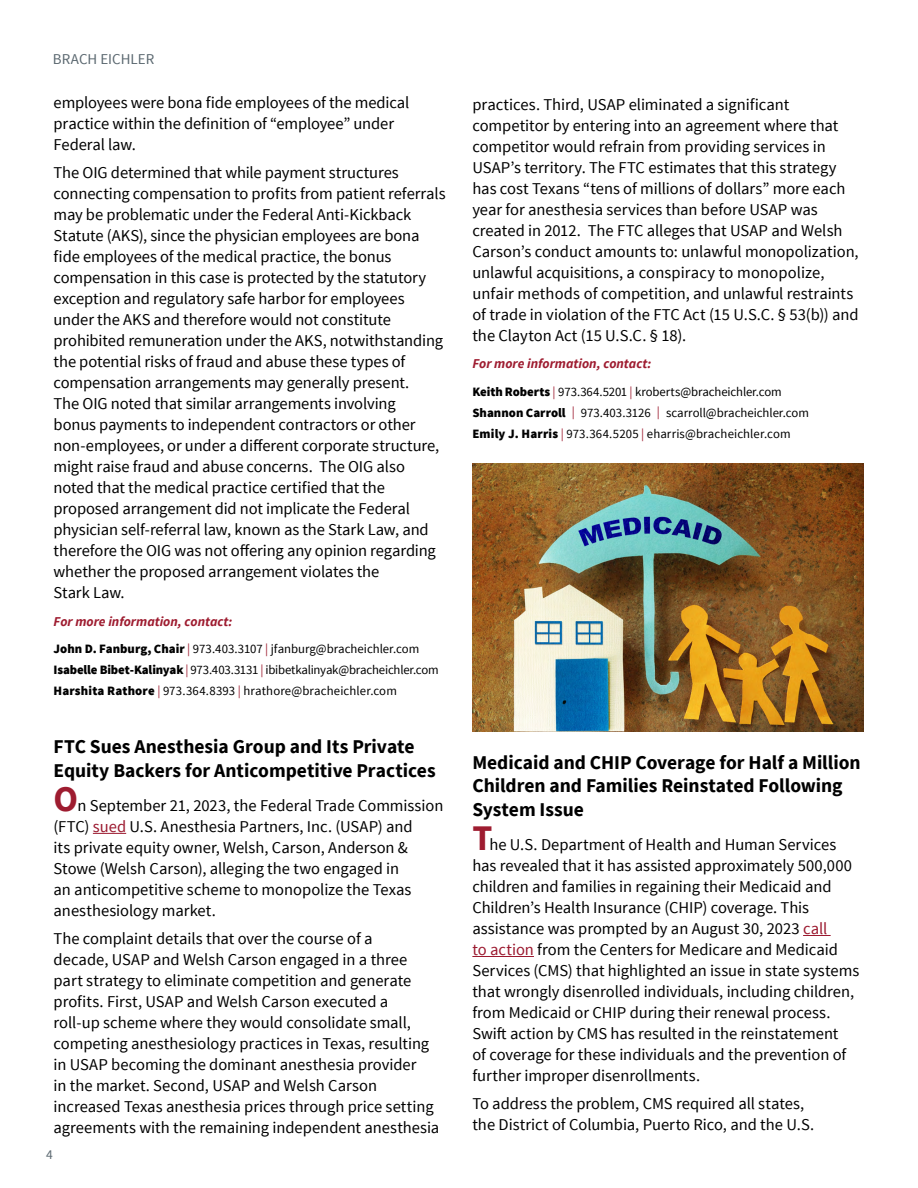
<style>
.page{position:relative;width:918px;height:1188px;background:#fff}
.page>*{position:absolute;margin:0;border:0;box-sizing:border-box;transform-origin:0 0}
.t1{font:700 19.5px/23.4px "Source Sans Pro";color:#000}
.t2{font:16.5px/21px "Source Sans Pro";letter-spacing:-.005em;color:#000}
.t3{font:15px "Source Sans Pro";color:#5b6870}
.t4{font:italic 700 13.5px "Source Sans Pro";color:#9e1c30}
.t5{font:13.5px "Source Sans Pro";color:#5b6870}
.t6{font:12.75px/21px "Source Sans Pro";color:#000}
.s1{font-weight:900}
.s2{color:#9e1c30}
.s3{font-weight:700;font-size:36px;color:#9e1c30}
.s4{color:#9b192f}
</style>
<div class="page">
<hr style="left:93px;top:833px;width:33px;height:1px;background:#9b192f">
<svg style="left:803px;top:935px;width:28px;height:1px"></svg>
<hr style="left:472px;top:956px;width:62px;height:1px;background:#9b192f">
<img style="left:473px;top:464px;width:391px;height:268px">
<p class="t3" style="left:53px;top:49px;width:103px">BRACH EICHLER</p>
<p class="t2" style="left:54px;top:92px;width:357px">employees were bona fide employees of the medical practice within the definition of “employee” under<br>Federal law.</p>
<p class="t2" style="left:54px;top:162px;width:394px">The OIG determined that while payment structures connecting compensation to profits from patient referrals may be problematic under the Federal Anti-Kickback Statute (AKS), since the physician employees are bona fide employees of the medical practice, the bonus compensation in this case is protected by the statutory exception and regulatory safe harbor for employees under the AKS and therefore would not constitute prohibited remuneration under the AKS, notwithstanding the potential risks of fraud and abuse these types of compensation arrangements may generally present.<br>The OIG noted that similar arrangements involving<br>bonus payments to independent contractors or other non-employees, or under a different corporate structure, might raise fraud and abuse concerns. The OIG also noted that the medical practice certified that the proposed arrangement did not implicate the Federal physician self-referral law, known as the Stark Law, and therefore the OIG was not offering any opinion regarding whether the proposed arrangement violates the<br>Stark Law.</p>
<p class="t4" style="left:54px;top:612px;width:180px">For more information, contact:</p>
<p class="t6" style="left:54px;top:639px;width:387px"><span class="s1">John D. Fanburg, Chair</span> <span class="s2">|</span> 973.403.3107 <span class="s2">|</span> jfanburg@bracheichler.com<br><span class="s1">Isabelle Bibet-Kalinyak</span> <span class="s2">|</span> 973.403.3131 <span class="s2">|</span> ibibetkalinyak@bracheichler.com<br><span class="s1">Harshita Rathore</span> <span class="s2">|</span> 973.364.8393 <span class="s2">|</span> hrathore@bracheichler.com</p>
<p class="t1" style="left:54px;top:735px;width:384px">FTC Sues Anesthesia Group and Its Private<br>Equity Backers for Anticompetitive Practices</p>
<p class="t2" style="left:54px;top:795px;width:391px"><span class="s3">O</span>n September 21, 2023, the Federal Trade Commission (FTC) <span class="s4">sued</span> U.S. Anesthesia Partners, Inc. (USAP) and<br>its private equity owner, Welsh, Carson, Anderson &amp; Stowe (Welsh Carson), alleging the two engaged in<br>an anticompetitive scheme to monopolize the Texas anesthesiology market.</p>
<p class="t2" style="left:54px;top:928px;width:387px">The complaint details that over the course of a<br>decade, USAP and Welsh Carson engaged in a three part strategy to eliminate competition and generate profits. First, USAP and Welsh Carson executed a<br>roll-up scheme where they would consolidate small, competing anesthesiology practices in Texas, resulting in USAP becoming the dominant anesthesia provider<br>in the market. Second, USAP and Welsh Carson increased Texas anesthesia prices through price setting agreements with the remaining independent anesthesia</p>
<p class="t5" style="left:46px;top:1146px;width:8px">4</p>
<p class="t2" style="left:472px;top:94px;width:388px">practices. Third, USAP eliminated a significant competitor by entering into an agreement where that competitor would refrain from providing services in USAP’s territory. The FTC estimates that this strategy has cost Texans “tens of millions of dollars” more each year for anesthesia services than before USAP was created in 2012. The FTC alleges that USAP and Welsh Carson’s conduct amounts to: unlawful monopolization, unlawful acquisitions, a conspiracy to monopolize, unfair methods of competition, and unlawful restraints of trade in violation of the FTC Act (15 U.S.C. § 53(b)) and the Clayton Act (15 U.S.C. § 18).</p>
<p class="t4" style="left:472px;top:355px;width:180px">For more information, contact:</p>
<p class="t6" style="left:472px;top:382px;width:338px"><span class="s1">Keith Roberts</span> <span class="s2">|</span> 973.364.5201 <span class="s2">|</span> kroberts@bracheichler.com<br><span class="s1">Shannon Carroll</span> <span class="s4">|</span> 973.403.3126 <span class="s4">|</span> scarroll@bracheichler.com<br><span class="s1">Emily J. Harris</span> <span class="s2">|</span> 973.364.5205 <span class="s2">|</span> eharris@bracheichler.com</p>
<p class="t1" style="left:472px;top:750px;width:390px">Medicaid and CHIP Coverage for Half a Million<br>Children and Families Reinstated Following<br>System Issue</p>
<p class="t2" style="left:472px;top:835px;width:388px"><span class="s3">T</span>he U.S. Department of Health and Human Services has revealed that it has assisted approximately 500,000 children and families in regaining their Medicaid and Children’s Health Insurance (CHIP) coverage. This assistance was prompted by an August 30, 2023 <span class="s4">call<br>to action</span> from the Centers for Medicare and Medicaid Services (CMS) that highlighted an issue in state systems that wrongly disenrolled individuals, including children, from Medicaid or CHIP during their renewal process.<br>Swift action by CMS has resulted in the reinstatement<br>of coverage for these individuals and the prevention of further improper disenrollments.</p>
<p class="t2" style="left:472px;top:1093px;width:343px">To address the problem, CMS required all states, the District of Columbia, Puerto Rico, and the U.S.</p>
</div>
